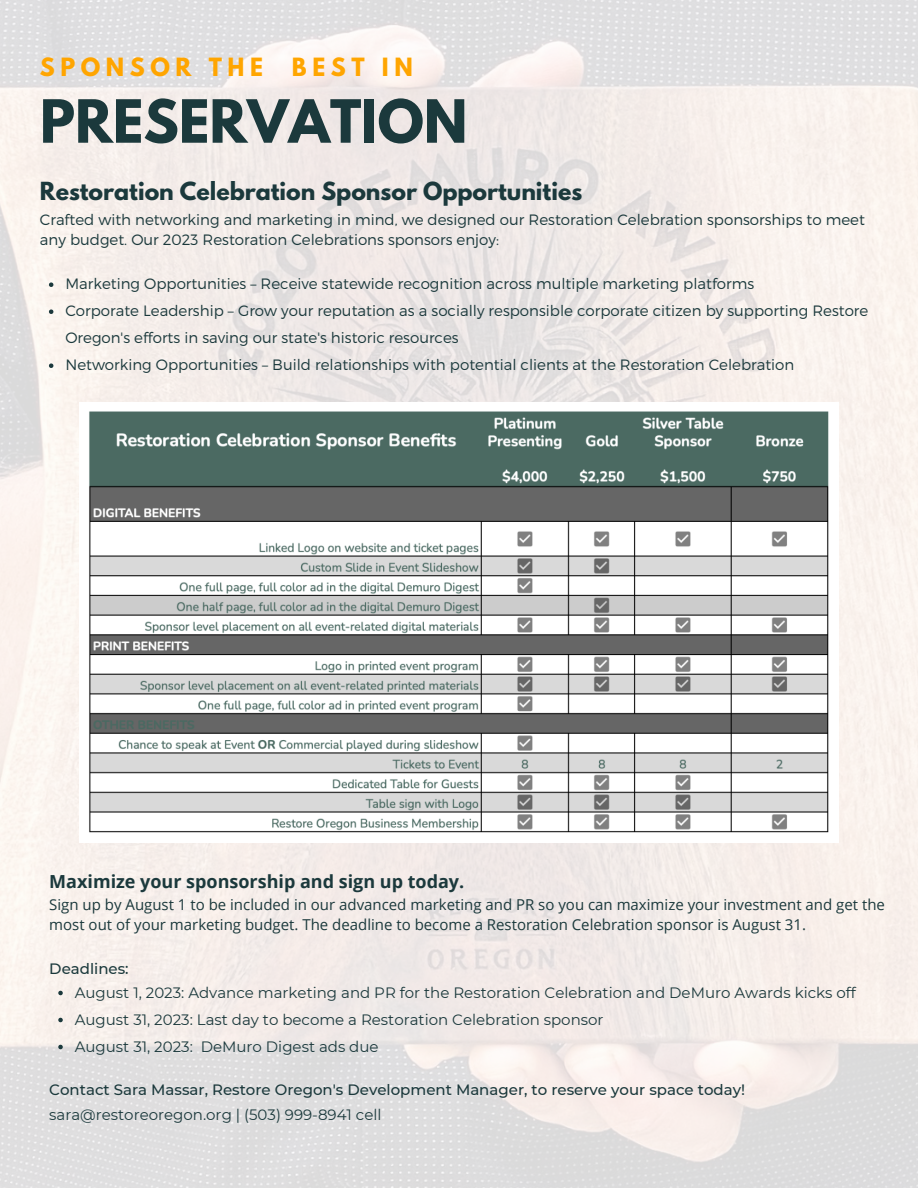
<style>
.page{position:relative;width:918px;height:1188px;background:#fff}
.page>*{position:absolute;margin:0;border:0;box-sizing:border-box;transform-origin:0 0}
.t1{font:700 52.8px "League Spartan";color:#1b393c}
.t2{font:700 22.35px "League Spartan";letter-spacing:.25em;color:#ffa500}
.t3{font:700 22.05px "League Spartan";color:#1b393c}
.t4{font:700 18px "Open Sans";color:#1b393c}
.t5{font:300 15px/27px "Montserrat";color:#1b393c}
.t6{font:15px "Montserrat";color:#1b393c}
.t7{font:15px/20.2px "Open Sans";color:#1b393c}
.t8{font:500 15px "Montserrat";color:#1b393c}
</style>
<div class="page">
<img style="left:0;top:0;width:918px;height:1188px">
<img style="left:79px;top:402px;width:760px;height:440px">
<svg style="left:49px;top:282px;width:4px;height:5px"></svg>
<svg style="left:49px;top:309px;width:4px;height:5px"></svg>
<svg style="left:49px;top:363px;width:4px;height:5px"></svg>
<svg style="left:58px;top:991px;width:5px;height:4px"></svg>
<svg style="left:58px;top:1018px;width:5px;height:4px"></svg>
<svg style="left:58px;top:1045px;width:5px;height:4px"></svg>
<p class="t2" style="left:40px;top:56px;width:225px">SPONSOR THE</p>
<p class="t2" style="left:292px;top:56px;width:122px">BEST IN</p>
<p class="t1" style="left:40px;top:95px;width:429px">PRESERVATION</p>
<p class="t3" style="left:40px;top:181px;width:544px">Restoration Celebration Sponsor Opportunities</p>
<p class="t5" style="left:40px;top:209px;width:827px;line-height:20.2px">Crafted with networking and marketing in mind, we designed our Restoration Celebration sponsorships to meet any budget. Our 2023 Restoration Celebrations sponsors enjoy:</p>
<p class="t5" style="left:65px;top:270px;width:690px">Marketing Opportunities – Receive statewide recognition across multiple marketing platforms</p>
<p class="t5" style="left:65px;top:297px;width:804px">Corporate Leadership – Grow your reputation as a socially responsible corporate citizen by supporting Restore<br>Oregon's efforts in saving our state's historic resources</p>
<p class="t5" style="left:65px;top:351px;width:730px">Networking Opportunities – Build relationships with potential clients at the Restoration Celebration</p>
<p class="t4" style="left:49px;top:869px;width:417px">Maximize your sponsorship and sign up today.</p>
<p class="t7" style="left:49px;top:894px;width:837px">Sign up by August 1 to be included in our advanced marketing and PR so you can maximize your investment and get the most out of your marketing budget. The deadline to become a Restoration Celebration sponsor is August 31.</p>
<p class="t8" style="left:49px;top:959px;width:81px">Deadlines:</p>
<p class="t6" style="left:75px;top:983px;width:783px">August 1, 2023: Advance marketing and PR for the Restoration Celebration and DeMuro Awards kicks off</p>
<p class="t6" style="left:75px;top:1010px;width:530px">August 31, 2023: Last day to become a Restoration Celebration sponsor</p>
<p class="t6" style="left:75px;top:1037px;width:305px">August 31, 2023: DeMuro Digest ads due</p>
<p class="t8" style="left:49px;top:1081px;width:697px">Contact Sara Massar, Restore Oregon's Development Manager, to reserve your space today!</p>
<p class="t6" style="left:49px;top:1106px;width:334px">sara@restoreoregon.org | (503) 999-8941 cell</p>
</div>
